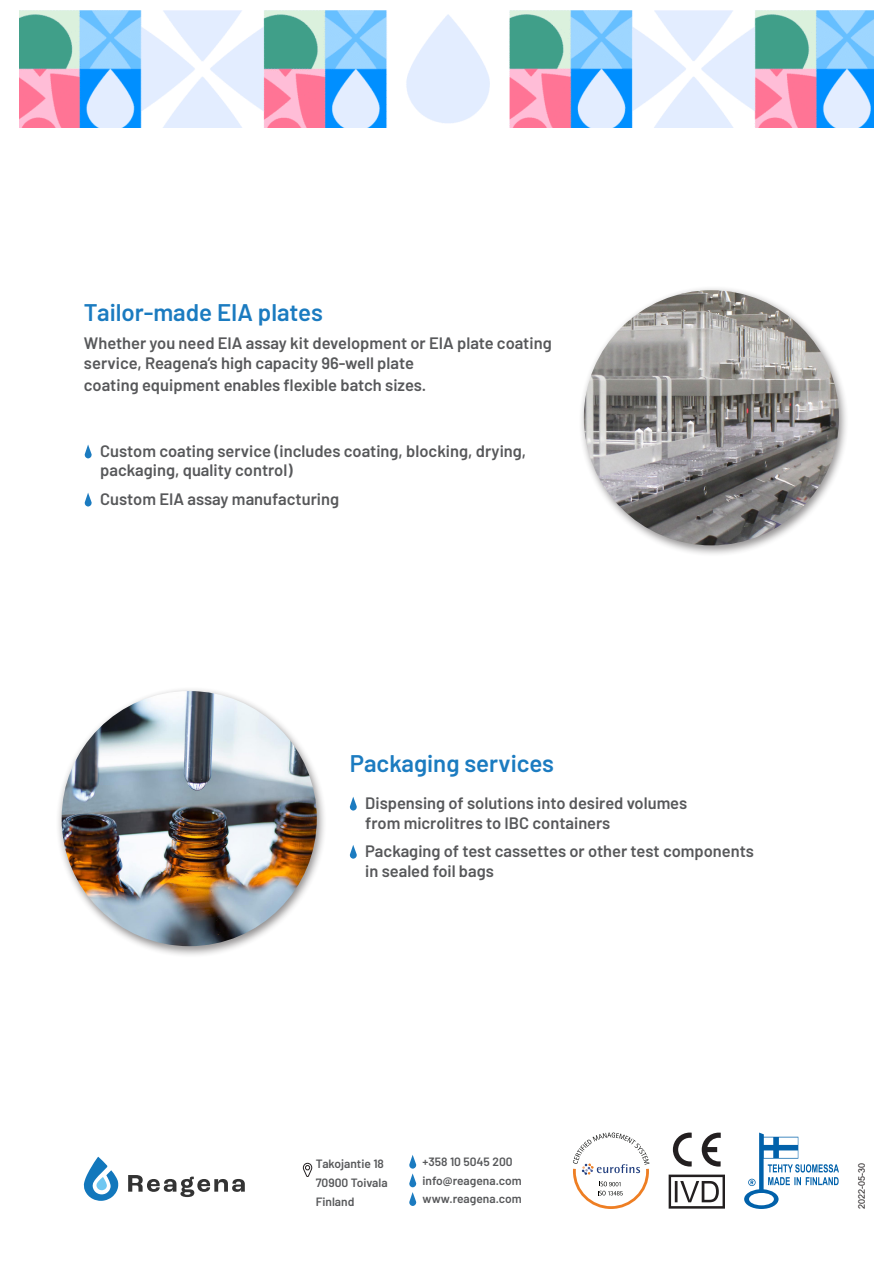
<style>
.page{position:relative;width:893px;height:1263px;background:#fff}
.page>*{position:absolute;margin:0;border:0;box-sizing:border-box;transform-origin:0 0}
.t1{font:600 24px "Barlow";color:#1b7bc0}
.Otsikko{font:600 16.5px/19.8px "Barlow";color:#57585a}
.Otsikko-2{font:600 12px "Barlow";color:#57585a}
.Otsikko-3{font:9px "Arial";color:#231f20}
</style>
<div class="page">
<svg style="left:349px;top:797px;width:8px;height:14px"></svg>
<svg style="left:349px;top:845px;width:8px;height:14px"></svg>
<div style="left:56px;top:686px;width:271px;height:272px;background:#231f20;opacity:.5"></div>
<img style="left:62px;top:691px;width:255px;height:255px;border-radius:128px">
<svg style="left:302px;top:1162px;width:10px;height:15px"></svg>
<svg style="left:84px;top:1157px;width:34px;height:44px"></svg>
<svg style="left:128px;top:1175px;width:117px;height:22px"></svg>
<svg style="left:409px;top:1155px;width:8px;height:51px"></svg>
<svg style="left:669px;top:1174px;width:56px;height:34px"></svg>
<svg style="left:702px;top:1132px;width:19px;height:34px"></svg>
<svg style="left:673px;top:1132px;width:19px;height:34px"></svg>
<svg style="left:744px;top:1132px;width:95px;height:77px"></svg>
<svg style="left:573px;top:1132px;width:76px;height:77px"></svg>
<div style="left:578px;top:286px;width:271px;height:271px;background:#231f20;opacity:.5"></div>
<img style="left:584px;top:290px;width:255px;height:255px;border-radius:128px">
<svg style="left:84px;top:444px;width:8px;height:14px"></svg>
<svg style="left:84px;top:493px;width:8px;height:14px"></svg>
<img style="left:20px;top:11px;width:853px;height:117px">
<p class="t1" style="left:84px;top:295px;width:240px">Tailor-made EIA plates</p>
<p class="Otsikko" style="left:84px;top:332px;width:469px">Whether you need EIA assay kit development or EIA plate coating service, Reagena’s high capacity 96-well plate</p>
<p class="Otsikko" style="left:84px;top:373px;width:344px">coating equipment enables flexible batch sizes.</p>
<p class="Otsikko" style="left:100px;top:439px;width:428px">Custom coating service (includes coating, blocking, drying, packaging, quality control)</p>
<p class="Otsikko" style="left:100px;top:488px;width:240px">Custom EIA assay manufacturing</p>
<p class="t1" style="left:350px;top:746px;width:206px">Packaging services</p>
<p class="Otsikko" style="left:365px;top:792px;width:323px">Dispensing of solutions into desired volumes from microlitres to IBC containers</p>
<p class="Otsikko" style="left:365px;top:840px;width:390px">Packaging of test cassettes or other test components in sealed foil bags</p>
<p class="Otsikko-2" style="left:316px;top:1155px;width:70px">Takojantie 18</p>
<p class="Otsikko-2" style="left:316px;top:1174px;width:73px">70900 Toivala</p>
<p class="Otsikko-2" style="left:316px;top:1192px;width:40px">Finland</p>
<p class="Otsikko-2" style="left:423px;top:1153px;width:92px">+358 10 5045 200</p>
<p class="Otsikko-2" style="left:423px;top:1171px;width:101px">info@reagena.com</p>
<p class="Otsikko-2" style="left:423px;top:1190px;width:101px">www.reagena.com</p>
<p class="Otsikko-3" style="left:855px;top:1209px;width:48px;rotate:-90deg">2022-05-30</p>
</div>
